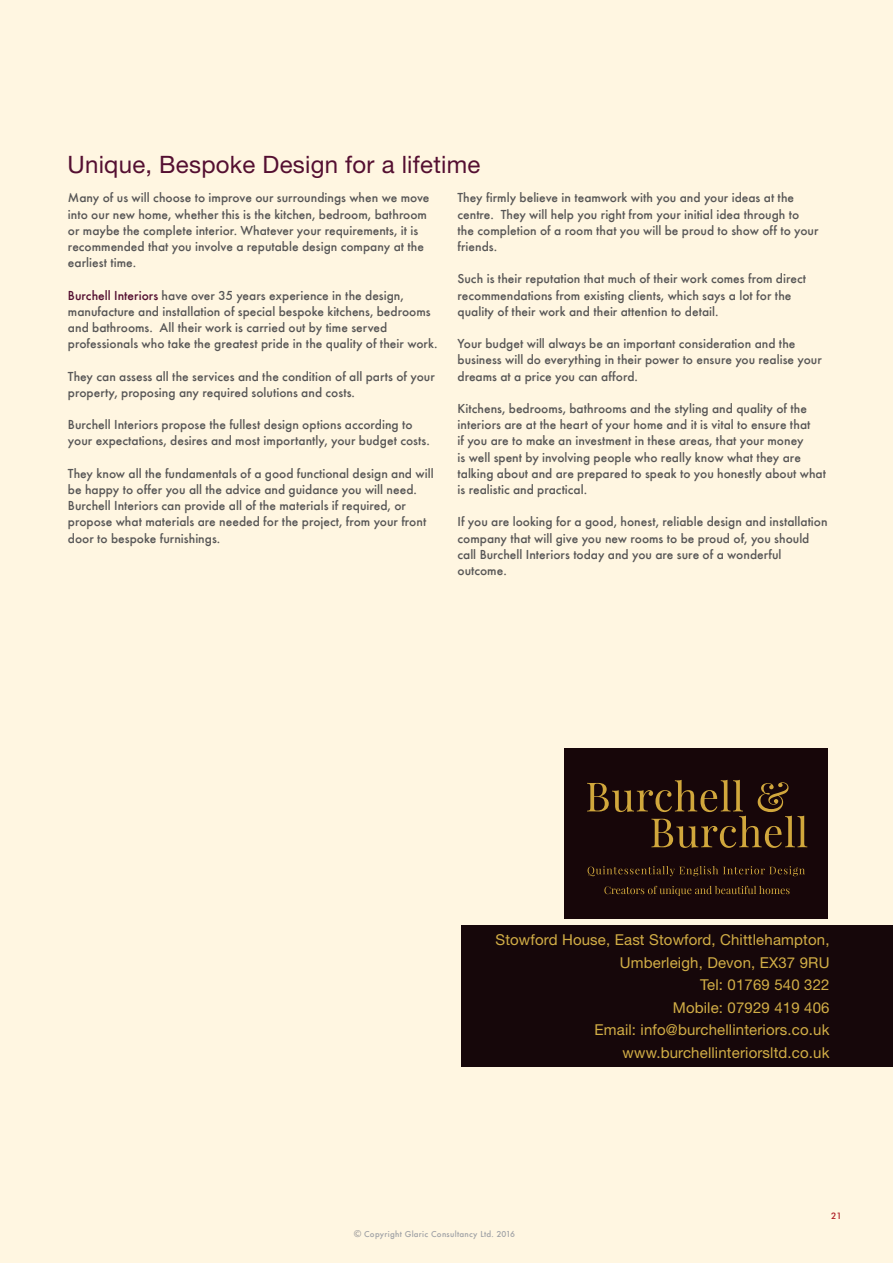
<style>
.page{position:relative;width:893px;height:1263px;background:#fff6e1}
.page>*{position:absolute;margin:0;border:0;box-sizing:border-box;transform-origin:0 0}
.t1{font:24px "Helvetica Neue";letter-spacing:.01em;color:#540f31}
.t2{font:15px/22.5px "Helvetica Neue";letter-spacing:.01em;color:#d2ae46;text-align:right}
.t3{font:13.5px/16.2px "Futura T Medi Ro 1";color:#575656}
.t4{font:9px "Futura T Medi Ro 1";letter-spacing:.03em;color:#a0a2a6}
.t5{font:500 9px "Futura BT";color:#ad1921}
.s1{color:#540f31}
.s2{font-family:"Futura";font-weight:500;color:#9b9a9a}
</style>
<div class="page">
<div style="left:461px;top:925px;width:432px;height:142px;background:#16070a"></div>
<div style="left:564px;top:748px;width:263px;height:171px;background:#17070b"></div>
<svg style="left:587px;top:780px;width:220px;height:96px"></svg>
<svg style="left:604px;top:886px;width:185px;height:10px"></svg>
<h1 class="t1" style="left:68px;top:150px;width:414px">Unique, Bespoke Design for a lifetime</h1>
<p class="t3" style="left:68px;top:190px;width:363px">Many of us will choose to improve our surroundings when we move into our new home, whether this is the kitchen, bedroom, bathroom or maybe the complete interior. Whatever your requirements, it is recommended that you involve a reputable design company at the earliest time.</p>
<p class="t3" style="left:68px;top:287px;width:371px"><span class="s1">Burchell Interiors</span> have over 35 years experience in the design, manufacture and installation of special bespoke kitchens, bedrooms and bathrooms. All their work is carried out by time served professionals who take the greatest pride in the quality of their work.</p>
<p class="t3" style="left:68px;top:368px;width:368px">They can assess all the services and the condition of all parts of your property, proposing any required solutions and costs.</p>
<p class="t3" style="left:68px;top:416px;width:363px">Burchell Interiors propose the fullest design options according to your expectations, desires and most importantly, your budget costs.</p>
<p class="t3" style="left:68px;top:465px;width:367px">They know all the fundamentals of a good functional design and will be happy to offer you all the advice and guidance you will need.<br>Burchell Interiors can provide all of the materials if required, or propose what materials are needed for the project, from your front door to bespoke furnishings.</p>
<p class="t3" style="left:457px;top:190px;width:363px">They firmly believe in teamwork with you and your ideas at the centre. They will help you right from your initial idea through to the completion of a room that you will be proud to show off to your friends.</p>
<p class="t3" style="left:457px;top:271px;width:350px">Such is their reputation that much of their work comes from direct recommendations from existing clients, which says a lot for the quality of their work and their attention to detail.</p>
<p class="t3" style="left:457px;top:335px;width:366px">Your budget will always be an important consideration and the business will do everything in their power to ensure you realise your dreams at a price you can afford.</p>
<p class="t3" style="left:457px;top:400px;width:370px">Kitchens, bedrooms, bathrooms and the styling and quality of the interiors are at the heart of your home and it is vital to ensure that<br>if you are to make an investment in these areas, that your money<br>is well spent by involving people who really know what they are talking about and are prepared to speak to you honestly about what is realistic and practical.</p>
<p class="t3" style="left:457px;top:514px;width:372px">If you are looking for a good, honest, reliable design and installation company that will give you new rooms to be proud of, you should call Burchell Interiors today and you are sure of a wonderful outcome.</p>
<p class="t2" style="left:495px;top:928px;width:336px">Stowford House, East Stowford, Chittlehampton,<br>Umberleigh, Devon, EX37 9RU<br>Tel: 01769 540 322<br>Mobile: 07929 419 406<br>Email: info@burchellinteriors.co.uk www.burchellinteriorsltd.co.uk</p>
<p class="t4" style="left:354px;top:1228px;width:163px"><span class="s2">©</span> Copyright Glaric Consultancy Ltd. 2016</p>
<p class="t5" style="left:831px;top:1210px;width:12px">21</p>
</div>
